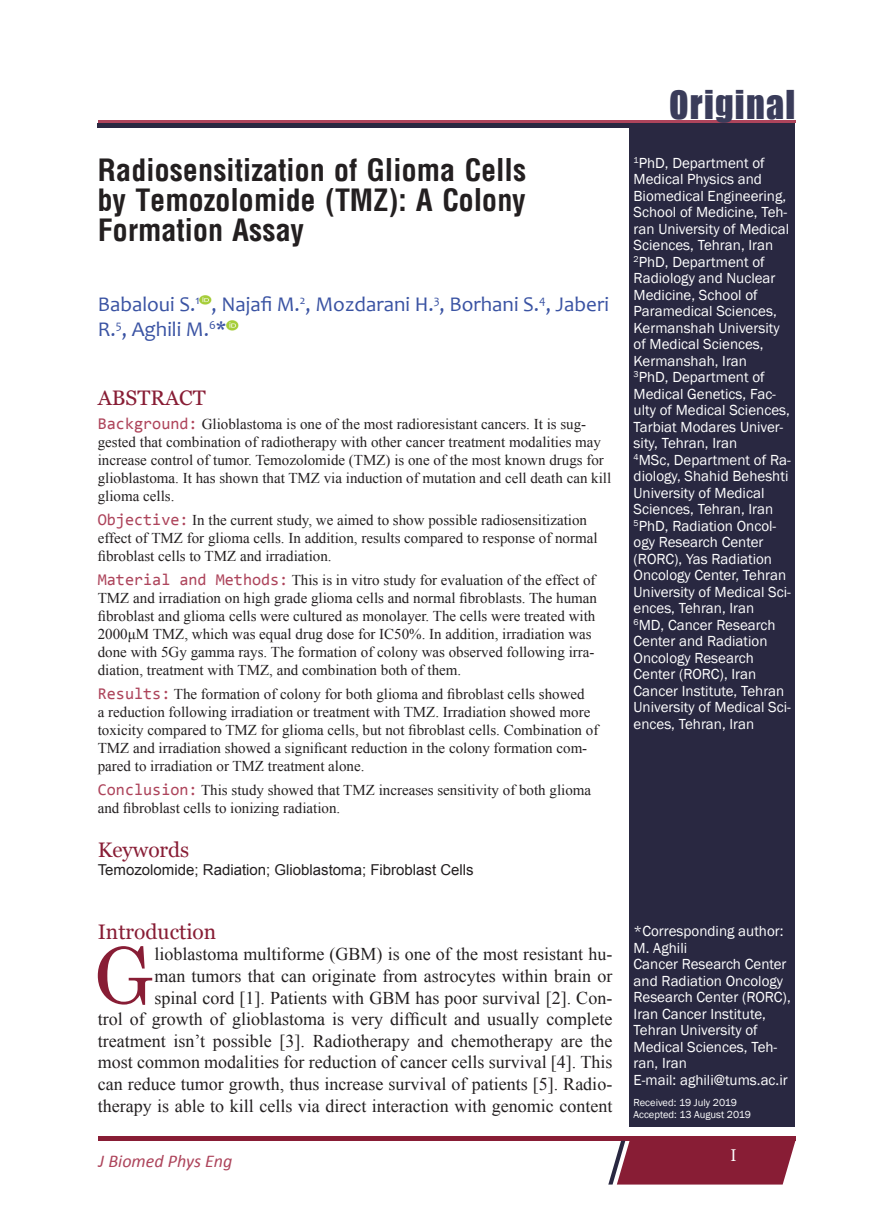
<style>
.page{position:relative;width:893px;height:1212px;background:#fff}
.page>*{position:absolute;margin:0;border:0;box-sizing:border-box;transform-origin:0 0}
.First_Paragraph{font:77.85px "Century Schoolbook";color:#881d35}
.Type_of_Article{font:40.5px "Billboard";letter-spacing:.03em;color:#3a3c5a}
.t1{font:700 30px/30px "Arena Condensed";color:#231f20;text-align:justify}
.AUTHOR{font:21px/25.2px "Candara";color:#3a53a3}
.Heading{font:21px "Georgia";color:#881d35}
.First_Paragraph-2{font:18px/21.6px "Times New Roman";color:#231f20;text-align:right}
.t2{font:italic 18px "Calibri";color:#ad445b}
.t3{font:18px "Minion Pro";color:#fff}
.Structured_Abstract{font:15px/18px "Times New Roman";color:#231f20}
.Affiliation{font:15px/16.5px "Franklin Gothic";color:#fff}
.Keywords{font:15px "Arial";color:#231f20}
.Affiliation-2{font:10.5px "Franklin Gothic";color:#fff}
.s1{font-family:"Consolas";font-size:16.5px;color:#ae455b}
.s2{font-family:"Consolas";font-size:16.5px;color:#ad445b}
</style>
<div class="page">
<div style="left:98px;top:1136px;width:697px;height:5px;background:#881d35"></div>
<svg style="left:608px;top:1141px;width:187px;height:43px;background:#903147"></svg>
<hr style="left:98px;top:120px;width:698px;height:2px;background:#ad445b">
<div style="left:629px;top:126px;width:166px;height:1001px;background:#292841"></div>
<div style="left:98px;top:123px;width:697px;height:5px;background:#292841"></div>
<svg style="left:200px;top:296px;width:12px;height:9px"></svg>
<svg style="left:226px;top:321px;width:12px;height:9px"></svg>
<p class="t1" style="left:98px;top:155px;width:430px">Radiosensitization of Glioma Cells by Temozolomide (TMZ): A Colony Formation Assay</p>
<p class="AUTHOR" style="left:98px;top:291px;width:513px">Babaloui S.<sup>1</sup> , Najafi M.<sup>2</sup>, Mozdarani H.<sup>3</sup>, Borhani S.<sup>4</sup>, Jaberi<br>R.<sup>5</sup>, Aghili M.<sup>6</sup>*</p>
<p class="Heading" style="left:98px;top:385px;width:109px">ABSTRACT</p>
<p class="Structured_Abstract" style="left:98px;top:415px;width:515px"><span class="s1">Background:</span> Glioblastoma is one of the most radioresistant cancers. It is sug&shy;gested that combination of radiotherapy with other cancer treatment modalities may increase control of tumor. Temozolomide (TMZ) is one of the most known drugs for glioblastoma. It has shown that TMZ via induction of mutation and cell death can kill glioma cells.</p>
<p class="Structured_Abstract" style="left:98px;top:511px;width:501px"><span class="s2">Objective:</span> In the current study, we aimed to show possible radiosensitization effect of TMZ for glioma cells. In addition, results compared to response of normal fibroblast cells to TMZ and irradiation.</p>
<p class="Structured_Abstract" style="left:98px;top:571px;width:501px"><span class="s2">Material and Methods:</span> This is in vitro study for evaluation of the effect of TMZ and irradiation on high grade glioma cells and normal fibroblasts. The human fibroblast and glioma cells were cultured as monolayer. The cells were treated with 2000μM TMZ, which was equal drug dose for IC50%. In addition, irradiation was done with 5Gy gamma rays. The formation of colony was observed following irra&shy;diation, treatment with TMZ, and combination both of them.</p>
<p class="Structured_Abstract" style="left:98px;top:685px;width:502px"><span class="s2">Results:</span> The formation of colony for both glioma and fibroblast cells showed<br>a reduction following irradiation or treatment with TMZ. Irradiation showed more toxicity compared to TMZ for glioma cells, but not fibroblast cells. Combination of TMZ and irradiation showed a significant reduction in the colony formation com&shy;pared to irradiation or TMZ treatment alone.</p>
<p class="Structured_Abstract" style="left:98px;top:781px;width:495px"><span class="s2">Conclusion:</span> This study showed that TMZ increases sensitivity of both glioma and fibroblast cells to ionizing radiation.</p>
<p class="Heading" style="left:98px;top:837px;width:93px">Keywords</p>
<p class="Keywords" style="left:98px;top:859px;width:377px">Temozolomide; Radiation; Glioblastoma; Fibroblast Cells</p>
<p class="Heading" style="left:98px;top:919px;width:120px">Introduction</p>
<p class="First_Paragraph" style="left:94px;top:910px;width:62px">G</p>
<p class="First_Paragraph-2" style="left:98px;top:943px;width:516px">lioblastoma multiforme (GBM) is one of the most resistant hu-<br>man tumors that can originate from astrocytes within brain or<br>spinal cord [1]. Patients with GBM has poor survival [2]. Con-<br>trol of growth of glioblastoma is very difficult and usually complete treatment isn’t possible [3]. Radiotherapy and chemotherapy are the most common modalities for reduction of cancer cells survival [4]. This can reduce tumor growth, thus increase survival of patients [5]. Radio&shy;therapy is able to kill cells via direct interaction with genomic content</p>
<p class="t2" style="left:99px;top:1148px;width:135px">J Biomed Phys Eng</p>
<p class="Type_of_Article" style="left:669px;top:83px;width:128px">Original</p>
<p class="Affiliation" style="left:634px;top:155px;width:157px"><sup>1</sup>PhD, Department of<br>Medical Physics and<br>Biomedical Engineering,<br>School of Medicine, Teh&shy;ran University of Medical<br>Sciences, Tehran, Iran</p>
<p class="Affiliation" style="left:634px;top:254px;width:148px"><sup>2</sup>PhD, Department of<br>Radiology and Nuclear<br>Medicine, School of<br>Paramedical Sciences,<br>Kermanshah University of Medical Sciences,<br>Kermanshah, Iran</p>
<p class="Affiliation" style="left:634px;top:369px;width:158px"><sup>3</sup>PhD, Department of<br>Medical Genetics, Fac&shy;ulty of Medical Sciences,<br>Tarbiat Modares Univer&shy;sity, Tehran, Iran</p>
<p class="Affiliation" style="left:634px;top:452px;width:159px"><sup>4</sup>MSc, Department of Ra&shy;diology, Shahid Beheshti<br>University of Medical<br>Sciences, Tehran, Iran</p>
<p class="Affiliation" style="left:634px;top:518px;width:159px"><sup>5</sup>PhD, Radiation Oncol&shy;ogy Research Center (RORC), Yas Radiation<br>Oncology Center, Tehran<br>University of Medical Sci&shy;ences, Tehran, Iran</p>
<p class="Affiliation" style="left:634px;top:617px;width:159px"><sup>6</sup>MD, Cancer Research<br>Center and Radiation<br>Oncology Research<br>Center (RORC), Iran<br>Cancer Institute, Tehran<br>University of Medical Sci&shy;ences, Tehran, Iran</p>
<p class="Affiliation" style="left:634px;top:923px;width:151px">*Corresponding author:<br>M. Aghili</p>
<p class="Affiliation" style="left:634px;top:956px;width:159px">Cancer Research Center and Radiation Oncology<br>Research Center (RORC),<br>Iran Cancer Institute,<br>Tehran University of<br>Medical Sciences, Teh&shy;ran, Iran</p>
<p class="Affiliation" style="left:634px;top:1072px;width:156px">E-mail: aghili@tums.ac.ir</p>
<p class="Affiliation-2" style="left:634px;top:1096px;width:105px">Received: 19 July 2019</p>
<p class="Affiliation-2" style="left:634px;top:1108px;width:119px">Accepted: 13 August 2019</p>
<p class="t3" style="left:730px;top:1143px;width:8px">I</p>
</div>
